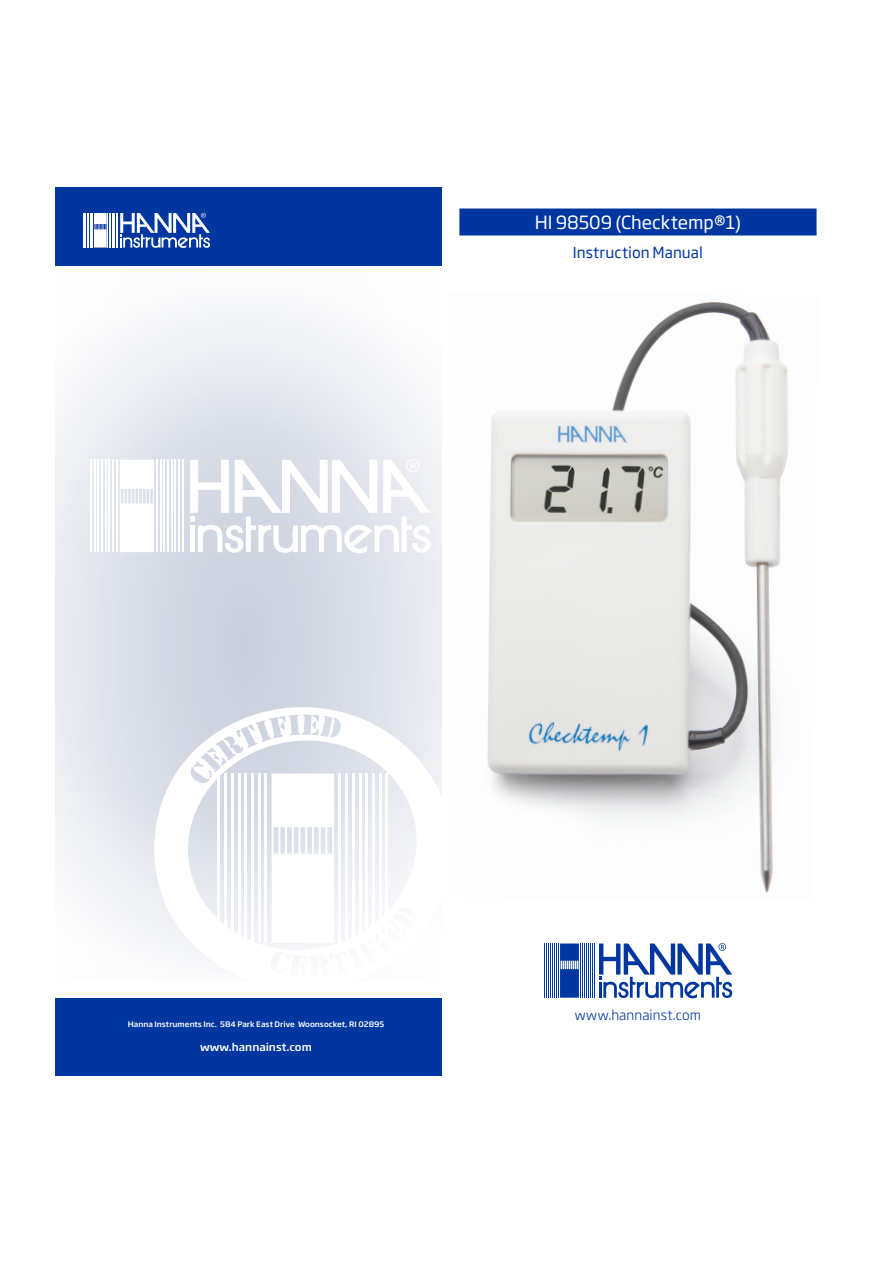
<style>
.page{position:relative;width:893px;height:1263px;background:#fff}
.page>*{position:absolute;margin:0;border:0;box-sizing:border-box;transform-origin:0 0}
.t1{font:18px "Soho Gothic Pro";letter-spacing:-.005em;color:#fff}
.t2{font:15px "Soho Gothic Pro";letter-spacing:.005em;color:#0036a0}
.t3{font:300 13.5px "Soho Gothic Pro";letter-spacing:.005em;color:#0036a0}
.t4{font:500 10.5px "Soho Gothic Pro";color:#fff;scale:1.06 1}
.t5{font:500 7.5px "Soho Gothic Pro";color:#fff;scale:1.06 1}
</style>
<div class="page">
<svg style="left:56px;top:265px;width:386px;height:666px"></svg>
<hr style="left:182px;top:460px;width:1px;height:92px;background:#fff">
<hr style="left:178px;top:460px;width:2px;height:92px;background:#fff">
<hr style="left:175px;top:460px;width:1px;height:92px;background:#fff">
<hr style="left:171px;top:460px;width:1px;height:92px;background:#fff">
<hr style="left:167px;top:460px;width:2px;height:92px;background:#fff">
<hr style="left:164px;top:460px;width:1px;height:92px;background:#fff">
<hr style="left:160px;top:460px;width:1px;height:92px;background:#fff">
<hr style="left:156px;top:460px;width:2px;height:92px;background:#fff">
<hr style="left:116px;top:460px;width:1px;height:92px;background:#fff">
<hr style="left:112px;top:460px;width:2px;height:92px;background:#fff">
<hr style="left:109px;top:460px;width:1px;height:92px;background:#fff">
<hr style="left:105px;top:460px;width:1px;height:92px;background:#fff">
<hr style="left:101px;top:460px;width:2px;height:92px;background:#fff">
<hr style="left:98px;top:460px;width:1px;height:92px;background:#fff">
<hr style="left:94px;top:460px;width:1px;height:92px;background:#fff">
<hr style="left:90px;top:460px;width:2px;height:92px;background:#fff">
<svg style="left:120px;top:460px;width:34px;height:92px"></svg>
<svg style="left:190px;top:459px;width:241px;height:94px"></svg>
<svg style="left:140px;top:687px;width:302px;height:268px"></svg>
<hr style="left:386px;top:773px;width:2px;height:170px;background:#fff">
<hr style="left:379px;top:773px;width:2px;height:170px;background:#fff">
<hr style="left:372px;top:773px;width:2px;height:170px;background:#fff">
<hr style="left:366px;top:773px;width:2px;height:170px;background:#fff">
<hr style="left:359px;top:773px;width:2px;height:170px;background:#fff">
<hr style="left:352px;top:773px;width:2px;height:170px;background:#fff">
<hr style="left:346px;top:773px;width:2px;height:170px;background:#fff">
<hr style="left:339px;top:773px;width:2px;height:170px;background:#fff">
<hr style="left:265px;top:773px;width:2px;height:170px;background:#fff">
<hr style="left:258px;top:773px;width:2px;height:170px;background:#fff">
<hr style="left:251px;top:773px;width:2px;height:170px;background:#fff">
<hr style="left:245px;top:773px;width:2px;height:170px;background:#fff">
<hr style="left:238px;top:773px;width:2px;height:170px;background:#fff">
<hr style="left:231px;top:773px;width:2px;height:170px;background:#fff">
<hr style="left:225px;top:773px;width:2px;height:170px;background:#fff">
<hr style="left:218px;top:773px;width:2px;height:170px;background:#fff">
<svg style="left:272px;top:773px;width:62px;height:170px"></svg>
<div style="left:56px;top:187px;width:386px;height:78px;background:#0036a0"></div>
<div style="left:56px;top:998px;width:386px;height:78px;background:#0036a0"></div>
<hr style="left:117px;top:213px;width:1px;height:35px;background:#fff">
<hr style="left:116px;top:213px;width:1px;height:35px;background:#fff">
<hr style="left:115px;top:213px;width:1px;height:35px;background:#fff">
<hr style="left:113px;top:213px;width:1px;height:35px;background:#fff">
<hr style="left:112px;top:213px;width:1px;height:35px;background:#fff">
<hr style="left:110px;top:213px;width:1px;height:35px;background:#fff">
<hr style="left:109px;top:213px;width:1px;height:35px;background:#fff">
<hr style="left:108px;top:213px;width:1px;height:35px;background:#fff">
<hr style="left:93px;top:213px;width:1px;height:35px;background:#fff">
<hr style="left:91px;top:213px;width:1px;height:35px;background:#fff">
<hr style="left:90px;top:213px;width:1px;height:35px;background:#fff">
<hr style="left:89px;top:213px;width:1px;height:35px;background:#fff">
<hr style="left:87px;top:213px;width:1px;height:35px;background:#fff">
<hr style="left:86px;top:213px;width:1px;height:35px;background:#fff">
<hr style="left:84px;top:213px;width:1px;height:35px;background:#fff">
<hr style="left:83px;top:213px;width:1px;height:35px;background:#fff">
<svg style="left:94px;top:213px;width:13px;height:35px"></svg>
<svg style="left:120px;top:213px;width:90px;height:35px"></svg>
<hr style="left:595px;top:943px;width:1px;height:55px;background:#0036a0">
<hr style="left:593px;top:943px;width:1px;height:55px;background:#0036a0">
<hr style="left:590px;top:943px;width:1px;height:55px;background:#0036a0">
<hr style="left:588px;top:943px;width:1px;height:55px;background:#0036a0">
<hr style="left:586px;top:943px;width:1px;height:55px;background:#0036a0">
<hr style="left:584px;top:943px;width:1px;height:55px;background:#0036a0">
<hr style="left:582px;top:943px;width:1px;height:55px;background:#0036a0">
<hr style="left:580px;top:943px;width:1px;height:55px;background:#0036a0">
<hr style="left:558px;top:943px;width:1px;height:55px;background:#0036a0">
<hr style="left:556px;top:943px;width:1px;height:55px;background:#0036a0">
<hr style="left:554px;top:943px;width:1px;height:55px;background:#0036a0">
<hr style="left:552px;top:943px;width:1px;height:55px;background:#0036a0">
<hr style="left:550px;top:943px;width:1px;height:55px;background:#0036a0">
<hr style="left:548px;top:943px;width:1px;height:55px;background:#0036a0">
<hr style="left:546px;top:943px;width:1px;height:55px;background:#0036a0">
<hr style="left:544px;top:943px;width:1px;height:55px;background:#0036a0">
<svg style="left:560px;top:943px;width:19px;height:55px"></svg>
<svg style="left:599px;top:943px;width:133px;height:55px"></svg>
<div style="left:459px;top:208px;width:358px;height:27px;background:#0036a0"></div>
<img style="left:487px;top:302px;width:301px;height:591px">
<h1 class="t1" style="left:535px;top:208px;width:208px">HI 98509 (Checktemp®1)</h1>
<h2 class="t2" style="left:573px;top:241px;width:131px">Instruction Manual</h2>
<p class="t5" style="left:128px;top:1018px;width:244px">Hanna Instruments Inc. 584 Park East Drive Woonsocket, RI 02895</p>
<h3 class="t4" style="left:200px;top:1039px;width:107px">www.hannainst.com</h3>
<h3 class="t3" style="left:575px;top:1005px;width:128px">www.hannainst.com</h3>
</div>
